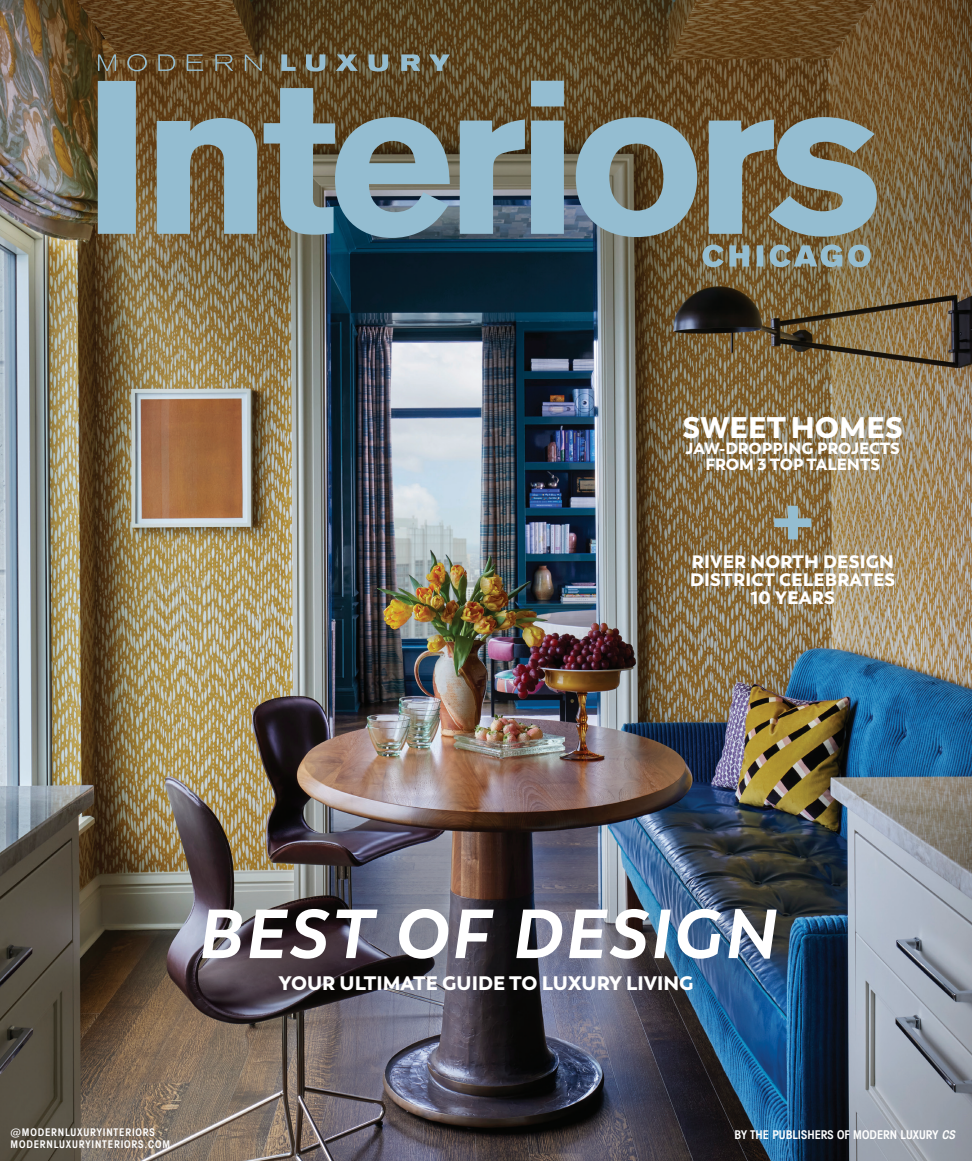
<style>
.page{position:relative;width:972px;height:1161px;background:#fff}
.page>*{position:absolute;margin:0;border:0;box-sizing:border-box;transform-origin:0 0}
.t1{font:italic 700 69px "Trenda";letter-spacing:.04em;color:#fff}
.t2{font:900 29.7px "Trenda";color:#fff}
.t3{font:900 19.5px "Trenda";color:#fff}
.t4{font:900 18px/18px "Trenda";letter-spacing:.01em;color:#fff;text-align:center}
.t5{font:900 16.2px/16.2px "Trenda";color:#fff;text-align:center}
.t6{font:600 condensed 12px "Avant Garde IT Cby BT";letter-spacing:.005em;color:#fff}
.t7{font:600 condensed 10.5px "Avant Garde IT Cby BT";letter-spacing:.08em;color:#fff}
.s1{font-style:italic}
</style>
<div class="page">
<img style="left:0;top:0;width:972px;height:1161px">
<svg style="left:98px;top:81px;width:779px;height:157px"></svg>
<svg style="left:98px;top:54px;width:18px;height:17px"></svg>
<svg style="left:127px;top:54px;width:20px;height:17px"></svg>
<svg style="left:158px;top:54px;width:17px;height:17px"></svg>
<svg style="left:187px;top:54px;width:16px;height:17px"></svg>
<svg style="left:215px;top:54px;width:18px;height:17px"></svg>
<svg style="left:245px;top:54px;width:17px;height:17px"></svg>
<svg style="left:281px;top:54px;width:15px;height:17px"></svg>
<svg style="left:306px;top:54px;width:20px;height:17px"></svg>
<svg style="left:336px;top:54px;width:22px;height:17px"></svg>
<svg style="left:369px;top:54px;width:19px;height:17px"></svg>
<svg style="left:401px;top:54px;width:19px;height:17px"></svg>
<svg style="left:429px;top:54px;width:21px;height:17px"></svg>
<svg style="left:702px;top:245px;width:169px;height:22px"></svg>
<svg style="left:774px;top:506px;width:37px;height:33px"></svg>
<div style="left:135px;top:838px;width:709px;height:191px;background:#231f20;opacity:.4"></div>
<p class="t2" style="left:683px;top:408px;width:222px">SWEET HOMES</p>
<p class="t5" style="left:686px;top:440px;width:216px">JAW-DROPPING PROJECTS<br>FROM 3 TOP TALENTS</p>
<p class="t4" style="left:690px;top:553px;width:207px">RIVER NORTH DESIGN<br>DISTRICT CELEBRATES<br>10 YEARS</p>
<p class="t1" style="left:197px;top:891px;width:580px">BEST OF DESIGN</p>
<p class="t3" style="left:278px;top:971px;width:417px">YOUR ULTIMATE GUIDE TO LUXURY LIVING</p>
<p class="t7" style="left:11px;top:1126px;width:146px">@MODERNLUXURYINTERIORS</p>
<p class="t6" style="left:734px;top:1128px;width:225px">BY THE PUBLISHERS OF MODERN LUXURY <span class="s1">CS</span></p>
<p class="t7" style="left:11px;top:1138px;width:161px">MODERNLUXURYINTERIORS.COM</p>
</div>
